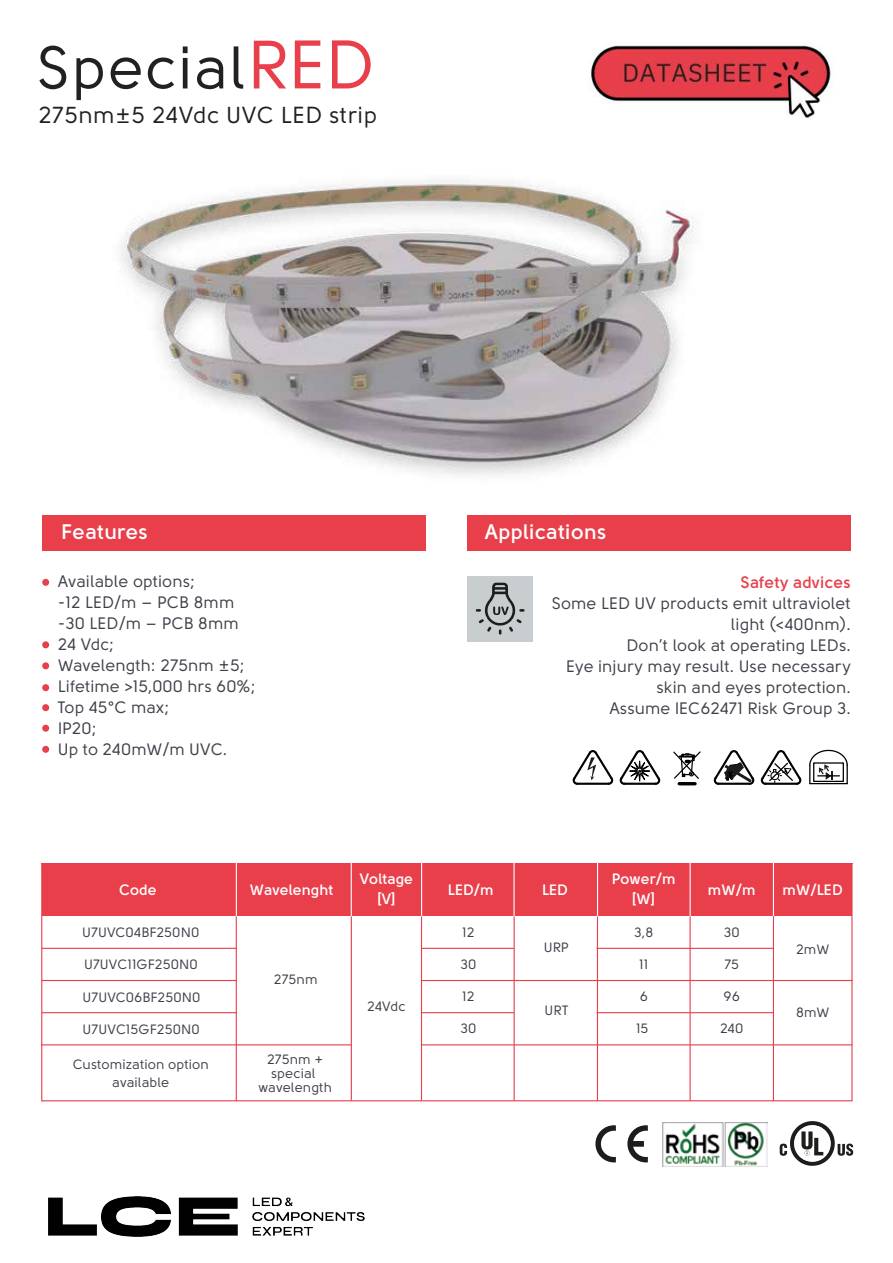
<style>
.page{position:relative;width:893px;height:1263px;background:#fff}
.page>*{position:absolute;margin:0;border:0;box-sizing:border-box;transform-origin:0 0}
.t1{font:59.7px "Solomon Sans Normal";letter-spacing:.025em;color:#232120}
.t2{font:23.1px "Solomon Sans Normal";letter-spacing:.025em;color:#232120}
.t3{font:700 21px "Solomon Sans Semi";letter-spacing:.01em;color:#fff}
.t4{font:16.5px/21px "Solomon Sans Normal";letter-spacing:.01em;color:#3e4049}
.t5{font:700 16.5px "Solomon Sans Semi";letter-spacing:.01em;color:#e83f4b}
.t6{font:700 15px/19.4px "Solomon Sans Semi";color:#fff;text-align:center}
.t7{font:13.5px/14.1px "Solomon Sans Normal";letter-spacing:.01em;color:#3e4049;text-align:center}
.s1{font-size:68.1px;color:#e83f4b}
</style>
<div class="page">
<img style="left:82px;top:180px;width:652px;height:369px">
<div style="left:42px;top:516px;width:383px;height:35px;background:#e83f4b"></div>
<div style="left:468px;top:516px;width:383px;height:35px;background:#e83f4b"></div>
<div style="left:42px;top:579px;width:7px;height:7px;background:#e83f4b;border-radius:50%"></div>
<div style="left:42px;top:641px;width:7px;height:7px;background:#e83f4b;border-radius:50%"></div>
<div style="left:42px;top:725px;width:7px;height:7px;background:#e83f4b;border-radius:50%"></div>
<div style="left:42px;top:746px;width:7px;height:7px;background:#e83f4b;border-radius:50%"></div>
<div style="left:42px;top:704px;width:7px;height:7px;background:#e83f4b;border-radius:50%"></div>
<div style="left:42px;top:662px;width:7px;height:7px;background:#e83f4b;border-radius:50%"></div>
<div style="left:42px;top:684px;width:7px;height:7px;background:#e83f4b;border-radius:50%"></div>
<div style="left:468px;top:576px;width:65px;height:65px;background:#c8cdd0"></div>
<svg style="left:476px;top:583px;width:49px;height:51px"></svg>
<svg style="left:673px;top:751px;width:28px;height:35px"></svg>
<svg style="left:572px;top:750px;width:89px;height:35px"></svg>
<hr style="left:577px;top:783px;width:32px;height:2px;background:#000101">
<svg style="left:713px;top:750px;width:89px;height:35px"></svg>
<div style="left:770px;top:771px;width:9px;height:9px;border:1px solid #000101;border-radius:50%"></div>
<svg style="left:809px;top:749px;width:39px;height:35px"></svg>
<hr style="left:810px;top:783px;width:37px;height:1px;background:#000101">
<div style="left:42px;top:863px;width:194px;height:53px;background:#e83f4b"></div>
<div style="left:236px;top:863px;width:115px;height:53px;background:#e83f4b"></div>
<div style="left:351px;top:863px;width:70px;height:53px;background:#e83f4b"></div>
<div style="left:421px;top:863px;width:93px;height:53px;background:#e83f4b"></div>
<div style="left:514px;top:863px;width:83px;height:53px;background:#e83f4b"></div>
<div style="left:597px;top:863px;width:93px;height:53px;background:#e83f4b"></div>
<div style="left:690px;top:863px;width:83px;height:53px;background:#e83f4b"></div>
<div style="left:773px;top:863px;width:79px;height:53px;background:#e83f4b"></div>
<hr style="left:236px;top:916px;width:1px;height:185px;background:#e83e4a">
<hr style="left:351px;top:916px;width:1px;height:184px;background:#e83e4a">
<hr style="left:421px;top:916px;width:1px;height:184px;background:#e83e4a">
<hr style="left:514px;top:916px;width:1px;height:185px;background:#e83e4a">
<hr style="left:597px;top:916px;width:1px;height:185px;background:#e83e4a">
<hr style="left:689px;top:916px;width:2px;height:185px;background:#e83e4a">
<hr style="left:773px;top:916px;width:1px;height:185px;background:#e83e4a">
<hr style="left:42px;top:948px;width:194px;height:1px;background:#e83e4a">
<hr style="left:422px;top:948px;width:92px;height:1px;background:#e83e4a">
<hr style="left:597px;top:948px;width:176px;height:1px;background:#e83e4a">
<hr style="left:42px;top:980px;width:194px;height:1px;background:#e83e4a">
<hr style="left:421px;top:980px;width:431px;height:1px;background:#e83e4a">
<hr style="left:42px;top:1012px;width:194px;height:1px;background:#e83e4a">
<hr style="left:422px;top:1012px;width:92px;height:1px;background:#e83e4a">
<hr style="left:597px;top:1012px;width:176px;height:1px;background:#e83e4a">
<hr style="left:41px;top:1044px;width:310px;height:1px;background:#e83e4a">
<hr style="left:422px;top:1044px;width:430px;height:1px;background:#e83e4a">
<hr style="left:41px;top:863px;width:1px;height:238px;background:#e83e4a">
<hr style="left:851px;top:863px;width:1px;height:238px;background:#e83e4a">
<hr style="left:42px;top:1100px;width:810px;height:1px;background:#e83e4a">
<hr style="left:773px;top:858px;width:1px;height:58px;background:#fff">
<hr style="left:690px;top:858px;width:1px;height:58px;background:#fff">
<hr style="left:597px;top:858px;width:1px;height:58px;background:#fff">
<hr style="left:513px;top:858px;width:2px;height:58px;background:#fff">
<hr style="left:421px;top:858px;width:1px;height:58px;background:#fff">
<hr style="left:351px;top:858px;width:1px;height:58px;background:#fff">
<hr style="left:236px;top:858px;width:1px;height:58px;background:#fff">
<svg style="left:595px;top:1125px;width:21px;height:37px"></svg>
<svg style="left:627px;top:1125px;width:21px;height:37px"></svg>
<img style="left:663px;top:1122px;width:105px;height:44px">
<svg style="left:780px;top:1121px;width:73px;height:45px"></svg>
<img style="left:591px;top:44px;width:243px;height:75px">
<img style="left:49px;top:1197px;width:315px;height:40px">
<h1 class="t1" style="left:37px;top:34px;width:339px">Special<span class="s1">RED</span></h1>
<h2 class="t2" style="left:38px;top:102px;width:340px">275nm±5 24Vdc UVC LED strip</h2>
<p class="t3" style="left:61px;top:520px;width:88px">Features</p>
<p class="t3" style="left:485px;top:520px;width:123px">Applications</p>
<p class="t4" style="left:58px;top:571px;width:199px">Available options;<br>-12 LED/m – PCB 8mm -30 LED/m – PCB 8mm<br>24 Vdc;<br>Wavelength: 275nm ±5;<br>Lifetime &gt;15,000 hrs 60% ;<br>Top 45°C max;<br>IP20;<br>Up to 240mW/m UVC.</p>
<p class="t5" style="left:740px;top:572px;width:112px">Safety advices</p>
<p class="t4" style="left:552px;top:592px;width:301px;text-align:right">Some LED UV products emit ultraviolet light (&lt;400nm).<br>Don’t look at operating LEDs.<br>Eye injury may result. Use necessary skin and eyes protection.<br>Assume IEC62471 Risk Group 3.</p>
<p class="t6" style="left:119px;top:880px;width:39px">Code</p>
<p class="t6" style="left:250px;top:880px;width:85px">Wavelenght</p>
<p class="t6" style="left:360px;top:869px;width:55px">Voltage [V]</p>
<p class="t6" style="left:448px;top:880px;width:48px">LED/m</p>
<p class="t6" style="left:542px;top:880px;width:28px">LED</p>
<p class="t6" style="left:612px;top:869px;width:66px">Power/m [W]</p>
<p class="t6" style="left:708px;top:880px;width:49px">mW/m</p>
<p class="t6" style="left:783px;top:880px;width:62px">mW/LED</p>
<p class="t7" style="left:82px;top:925px;width:119px">U7UVC04BF250N0</p>
<p class="t7" style="left:274px;top:972px;width:45px">275nm</p>
<p class="t7" style="left:367px;top:999px;width:40px">24Vdc</p>
<p class="t7" style="left:462px;top:925px;width:14px">12</p>
<p class="t7" style="left:634px;top:925px;width:21px">3,8</p>
<p class="t7" style="left:724px;top:925px;width:17px">30</p>
<p class="t7" style="left:544px;top:940px;width:27px">URP</p>
<p class="t7" style="left:796px;top:942px;width:35px">2mW</p>
<p class="t7" style="left:84px;top:958px;width:115px">U7UVC11GF250N0</p>
<p class="t7" style="left:461px;top:957px;width:17px">30</p>
<p class="t7" style="left:639px;top:957px;width:10px">11</p>
<p class="t7" style="left:724px;top:957px;width:16px">75</p>
<p class="t7" style="left:83px;top:990px;width:119px">U7UVC06BF250N0</p>
<p class="t7" style="left:462px;top:989px;width:14px">12</p>
<p class="t7" style="left:544px;top:1003px;width:25px">URT</p>
<p class="t7" style="left:640px;top:989px;width:10px">6</p>
<p class="t7" style="left:723px;top:989px;width:18px">96</p>
<p class="t7" style="left:796px;top:1005px;width:35px">8mW</p>
<p class="t7" style="left:83px;top:1022px;width:119px">U7UVC15GF250N0</p>
<p class="t7" style="left:461px;top:1021px;width:17px">30</p>
<p class="t7" style="left:636px;top:1021px;width:14px">15</p>
<p class="t7" style="left:720px;top:1021px;width:25px">240</p>
<p class="t7" style="left:73px;top:1056px;width:137px;line-height:18px">Customization option available</p>
<p class="t7" style="left:258px;top:1052px;width:75px">275nm + special wavelength</p>
</div>
